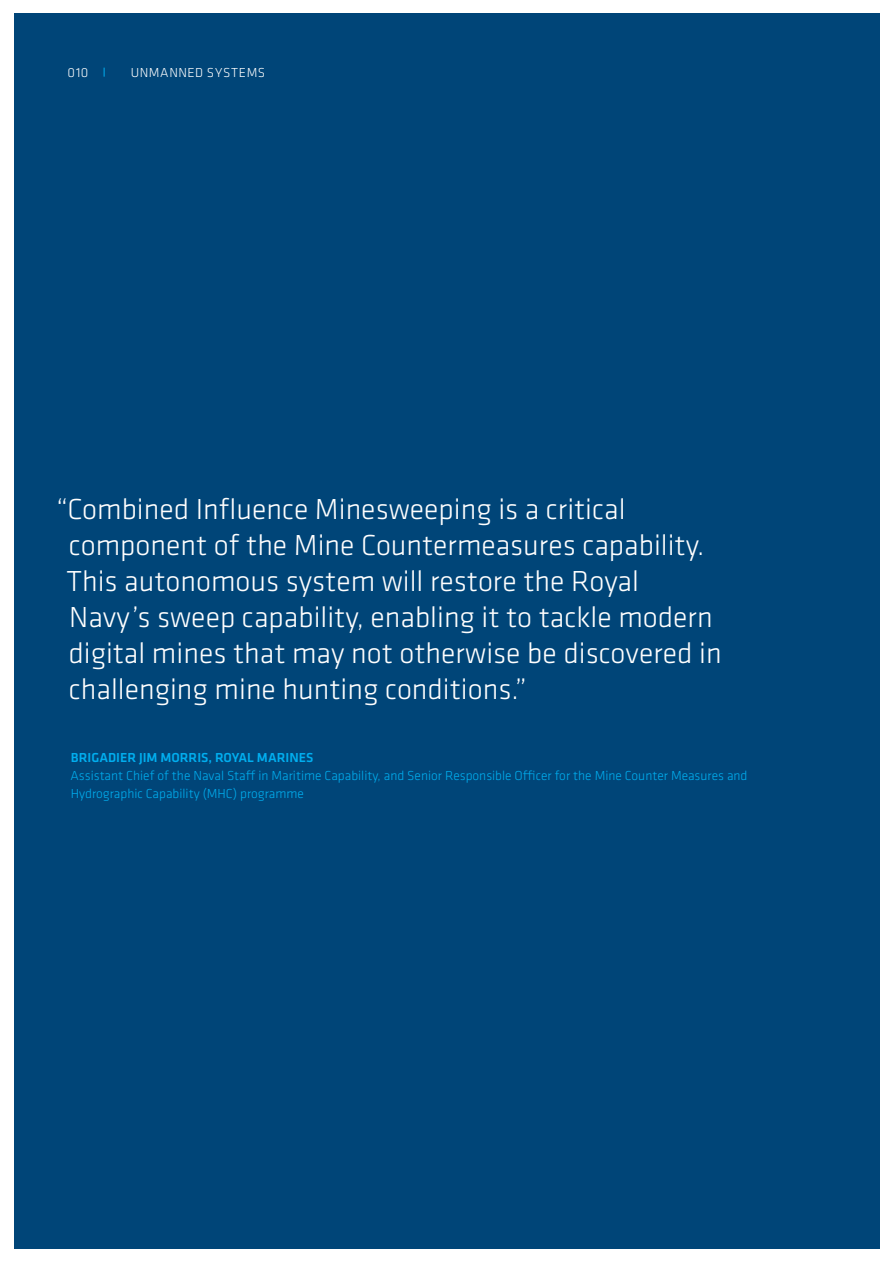
<style>
.page{position:relative;width:893px;height:1263px;background:#fff}
.page>*{position:absolute;margin:0;border:0;box-sizing:border-box;transform-origin:0 0}
.t1{font:300 30px/36.2px "Klavika";color:#fff}
.t2{font:300 13.5px/18px "Klavika";color:#00aeef}
.t3{font:500 13.5px "Klavika";color:#00aeef}
.t4{font:300 13.5px "Klavika";letter-spacing:.04em;color:#fff}
</style>
<div class="page">
<div style="left:14px;top:14px;width:865px;height:1235px;background:#004578"></div>
<p class="t4" style="left:68px;top:65px;width:22px">010</p>
<p class="t4" style="left:131px;top:65px;width:136px">UNMANNED SYSTEMS</p>
<p class="t1" style="left:67px;top:491px;width:657px;text-indent:-10px">“Combined Influence Minesweeping is a critical component of the Mine Countermeasures capability.<br>This autonomous system will restore the Royal Navy’s sweep capability, enabling it to tackle modern digital mines that may not otherwise be discovered in challenging mine hunting conditions.”</p>
<p class="t3" style="left:71px;top:750px;width:244px">BRIGADIER JIM MORRIS, ROYAL MARINES</p>
<p class="t2" style="left:71px;top:767px;width:678px">Assistant Chief of the Naval Staff in Maritime Capability, and Senior Responsible Officer for the Mine Counter Measures and<br>Hydrographic Capability (MHC) programme</p>
</div>
